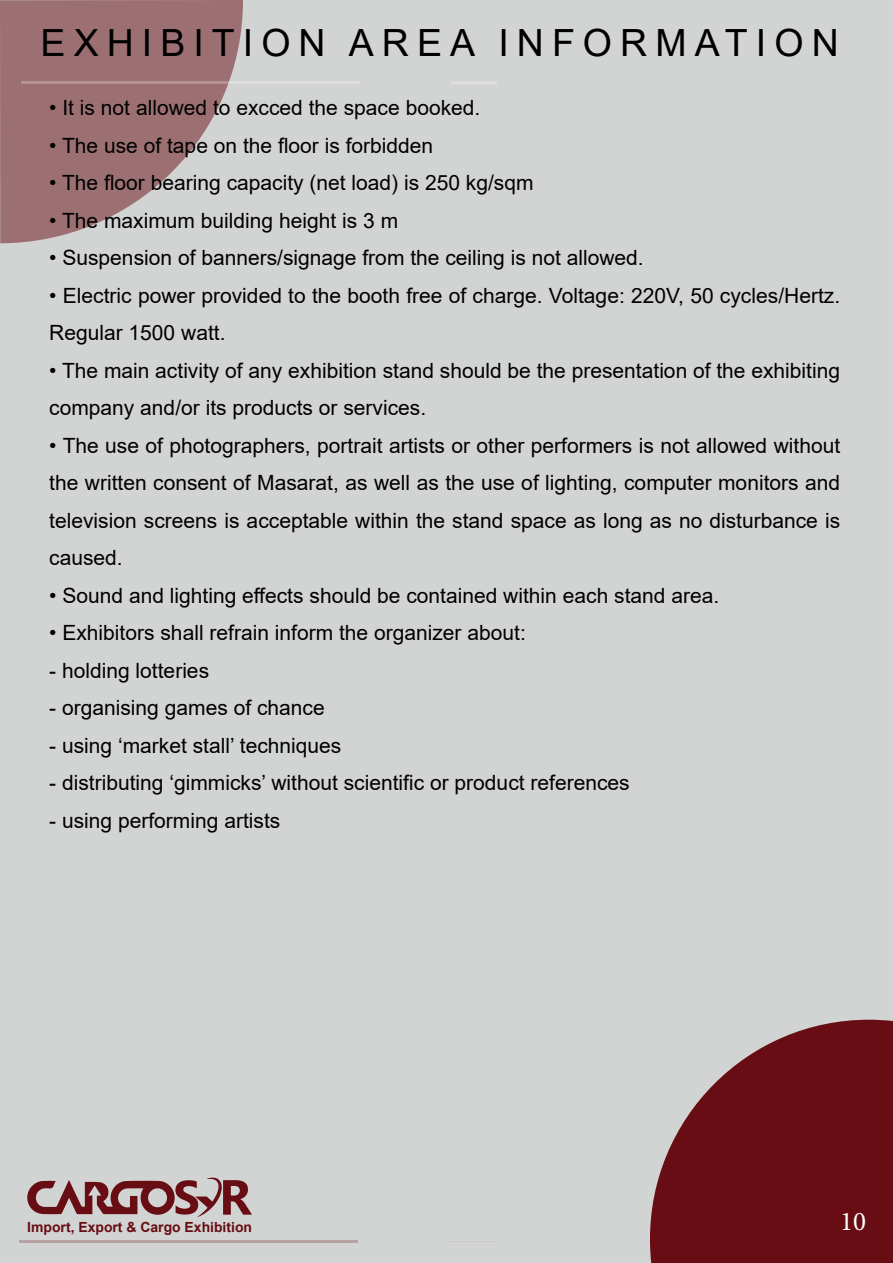
<style>
.page{position:relative;width:893px;height:1263px;background:#d2d4d3}
.page>*{position:absolute;margin:0;border:0;box-sizing:border-box;transform-origin:0 0}
.t1{font:37.5px "Arial";letter-spacing:.215em;color:#000}
.t2{font:27px "Minion Pro";color:#fff}
.t3{font:21px/37.5px "Arial";color:#000}
.t4{font:700 13.95px "Arial";color:#670d13}
</style>
<div class="page">
<hr style="left:20px;top:1240px;width:338px;height:3px;background:#670d13">
<svg style="left:27px;top:1177px;width:225px;height:40px"></svg>
<svg style="left:0;top:0;width:243px;height:243px;fill:#9c7073"></svg>
<svg style="left:650px;top:1020px;width:243px;height:243px;fill:#670d13"></svg>
<hr style="left:451px;top:81px;width:47px;height:3px;background:#fff">
<hr style="left:21px;top:81px;width:338px;height:3px;background:#fff">
<h1 class="t1" style="left:41px;top:17px;width:800px">EXHIBITION AREA INFORMATION</h1>
<p class="t3" style="left:49px;top:89px;width:433px">• It is not allowed to excced the space booked.</p>
<p class="t3" style="left:49px;top:126px;width:386px">• The use of tape on the floor is forbidden</p>
<p class="t3" style="left:49px;top:164px;width:486px">• The floor bearing capacity (net load) is 250 kg/sqm</p>
<p class="t3" style="left:49px;top:201px;width:350px">• The maximum building height is 3 m</p>
<p class="t3" style="left:49px;top:239px;width:596px">• Suspension of banners/signage from the ceiling is not allowed.</p>
<p class="t3" style="left:49px;top:276px;width:792px">• Electric power provided to the booth free of charge. Voltage: 220V, 50 cycles/Hertz.<br>Regular 1500 watt.</p>
<p class="t3" style="left:49px;top:351px;width:792px">• The main activity of any exhibition stand should be the presentation of the exhibiting company and/or its products or services.</p>
<p class="t3" style="left:49px;top:426px;width:792px;text-align:justify">• The use of photographers, portrait artists or other performers is not allowed without the written consent of Masarat, as well as the use of lighting, computer monitors and television screens is acceptable within the stand space as long as no disturbance is caused.</p>
<p class="t3" style="left:49px;top:576px;width:671px">• Sound and lighting effects should be contained within each stand area.</p>
<p class="t3" style="left:49px;top:614px;width:478px">• Exhibitors shall refrain inform the organizer about:</p>
<p class="t3" style="left:49px;top:651px;width:161px">- holding lotteries</p>
<p class="t3" style="left:49px;top:689px;width:277px">- organising games of chance</p>
<p class="t3" style="left:49px;top:726px;width:294px">- using ‘market stall’ techniques</p>
<p class="t3" style="left:49px;top:764px;width:582px">- distributing ‘gimmicks’ without scientific or product references</p>
<p class="t3" style="left:49px;top:801px;width:233px">- using performing artists</p>
<p class="t4" style="left:27px;top:1217px;width:226px">Import, Export &amp; Cargo Exhibition</p>
<p class="t2" style="left:840px;top:1203px;width:27px">10</p>
</div>
